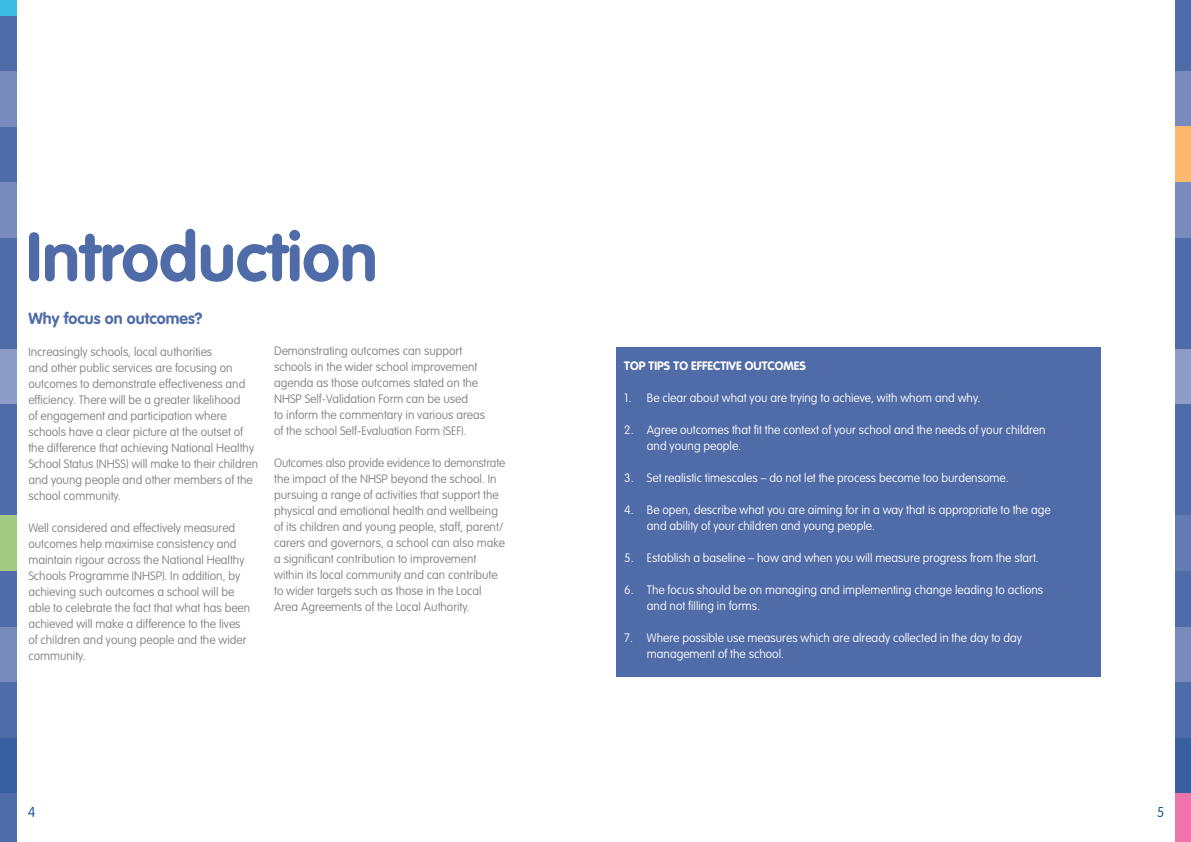
<style>
.page{position:relative;width:1191px;height:842px;background:#fff}
.page>*{position:absolute;margin:0;border:0;box-sizing:border-box;transform-origin:0 0}
.t1{font:700 67.8px "VAG Rounded";color:#506ca8}
.t2{font:700 16px "VAG Rounded";color:#506ca8}
.t3{font:100 12px/16px "VAG Rounded";color:#807f83}
.t4{font:100 12px/16px "VAG Rounded";color:#fff}
.t5{font:700 12px "VAG Rounded";color:#fff}
</style>
<div class="page">
<div style="left:0;top:127px;width:16px;height:55px;background:#506ca8"></div>
<div style="left:0;top:182px;width:16px;height:56px;background:#788bbc"></div>
<div style="left:0;top:238px;width:16px;height:55px;background:#506ca8"></div>
<div style="left:0;top:293px;width:16px;height:56px;background:#506ca8"></div>
<div style="left:0;top:349px;width:16px;height:55px;background:#8e9dc8"></div>
<div style="left:0;top:404px;width:16px;height:56px;background:#506ca8"></div>
<div style="left:0;top:460px;width:16px;height:56px;background:#506ca8"></div>
<div style="left:0;top:571px;width:16px;height:56px;background:#506ca8"></div>
<div style="left:0;top:627px;width:16px;height:55px;background:#788bbc"></div>
<div style="left:0;top:682px;width:16px;height:56px;background:#506ca8"></div>
<div style="left:0;top:738px;width:16px;height:55px;background:#3860a0"></div>
<div style="left:0;top:793px;width:16px;height:49px;background:#506ca8"></div>
<div style="left:0;top:71px;width:16px;height:56px;background:#788bbc"></div>
<div style="left:0;top:16px;width:16px;height:55px;background:#506ca8"></div>
<div style="left:1175px;top:182px;width:16px;height:56px;background:#788bbc"></div>
<div style="left:1175px;top:238px;width:16px;height:55px;background:#506ca8"></div>
<div style="left:1175px;top:293px;width:16px;height:56px;background:#506ca8"></div>
<div style="left:1175px;top:349px;width:16px;height:55px;background:#8e9dc8"></div>
<div style="left:1175px;top:404px;width:16px;height:56px;background:#506ca8"></div>
<div style="left:1175px;top:460px;width:16px;height:56px;background:#506ca8"></div>
<div style="left:1175px;top:516px;width:16px;height:55px;background:#647bb2"></div>
<div style="left:1175px;top:571px;width:16px;height:56px;background:#506ca8"></div>
<div style="left:1175px;top:627px;width:16px;height:55px;background:#788bbc"></div>
<div style="left:1175px;top:682px;width:16px;height:56px;background:#506ca8"></div>
<div style="left:1175px;top:738px;width:16px;height:55px;background:#3860a0"></div>
<div style="left:1175px;top:71px;width:16px;height:56px;background:#788bbc"></div>
<div style="left:1175px;top:16px;width:16px;height:55px;background:#506ca8"></div>
<div style="left:1175px;top:0;width:16px;height:16px;background:#506ca8"></div>
<div style="left:616px;top:347px;width:485px;height:329px;background:#506ca8"></div>
<div style="left:1175px;top:127px;width:16px;height:55px;background:#fcb86f"></div>
<div style="left:1175px;top:793px;width:16px;height:49px;background:#f173ac"></div>
<div style="left:0;top:516px;width:16px;height:55px;background:#a3cb84"></div>
<div style="left:0;top:0;width:16px;height:16px;background:#3cbce5"></div>
<h1 class="t1" style="left:26px;top:217px;width:353px">Introduction</h1>
<h2 class="t2" style="left:28px;top:309px;width:176px">Why focus on outcomes?</h2>
<p class="t3" style="left:28px;top:344px;width:231px">Increasingly schools, local authorities<br>and other public services are focusing on outcomes to demonstrate effectiveness and efficiency. There will be a greater likelihood<br>of engagement and participation where schools have a clear picture at the outset of the difference that achieving National Healthy School Status (NHSS) will make to their children and young people and other members of the school community.</p>
<p class="t3" style="left:28px;top:520px;width:223px">Well considered and effectively measured outcomes help maximise consistency and maintain rigour across the National Healthy Schools Programme (NHSP). In addition, by achieving such outcomes a school will be able to celebrate the fact that what has been achieved will make a difference to the lives of children and young people and the wider community.</p>
<p class="t3" style="left:274px;top:343px;width:212px">Demonstrating outcomes can support schools in the wider school improvement agenda as those outcomes stated on the NHSP Self-Validation Form can be used<br>to inform the commentary in various areas of the school Self-Evaluation Form (SEF).</p>
<p class="t3" style="left:274px;top:455px;width:232px">Outcomes also provide evidence to demonstrate the impact of the NHSP beyond the school. In pursuing a range of activities that support the physical and emotional health and wellbeing of its children and young people, staff, parent/ carers and governors, a school can also make a significant contribution to improvement within its local community and can contribute to wider targets such as those in the Local Area Agreements of the Local Authority.</p>
<p class="t5" style="left:624px;top:359px;width:183px">TOP TIPS TO EFFECTIVE OUTCOMES</p>
<p class="t4" style="left:624px;top:390px;width:357px">1. Be clear about what you are trying to achieve, with whom and why.</p>
<p class="t4" style="left:647px;top:422px;width:400px;text-indent:-23px">2. Agree outcomes that fit the context of your school and the needs of your children and young people.</p>
<p class="t4" style="left:624px;top:470px;width:386px">3. Set realistic timescales – do not let the process become too burdensome.</p>
<p class="t4" style="left:647px;top:502px;width:405px;text-indent:-23px">4. Be open, describe what you are aiming for in a way that is appropriate to the age and ability of your children and young people.</p>
<p class="t4" style="left:624px;top:550px;width:416px">5. Establish a baseline – how and when you will measure progress from the start.</p>
<p class="t4" style="left:647px;top:582px;width:398px;text-indent:-23px">6. The focus should be on managing and implementing change leading to actions and not filling in forms.</p>
<p class="t4" style="left:647px;top:630px;width:376px;text-indent:-23px">7. Where possible use measures which are already collected in the day to day management of the school.</p>
</div>
